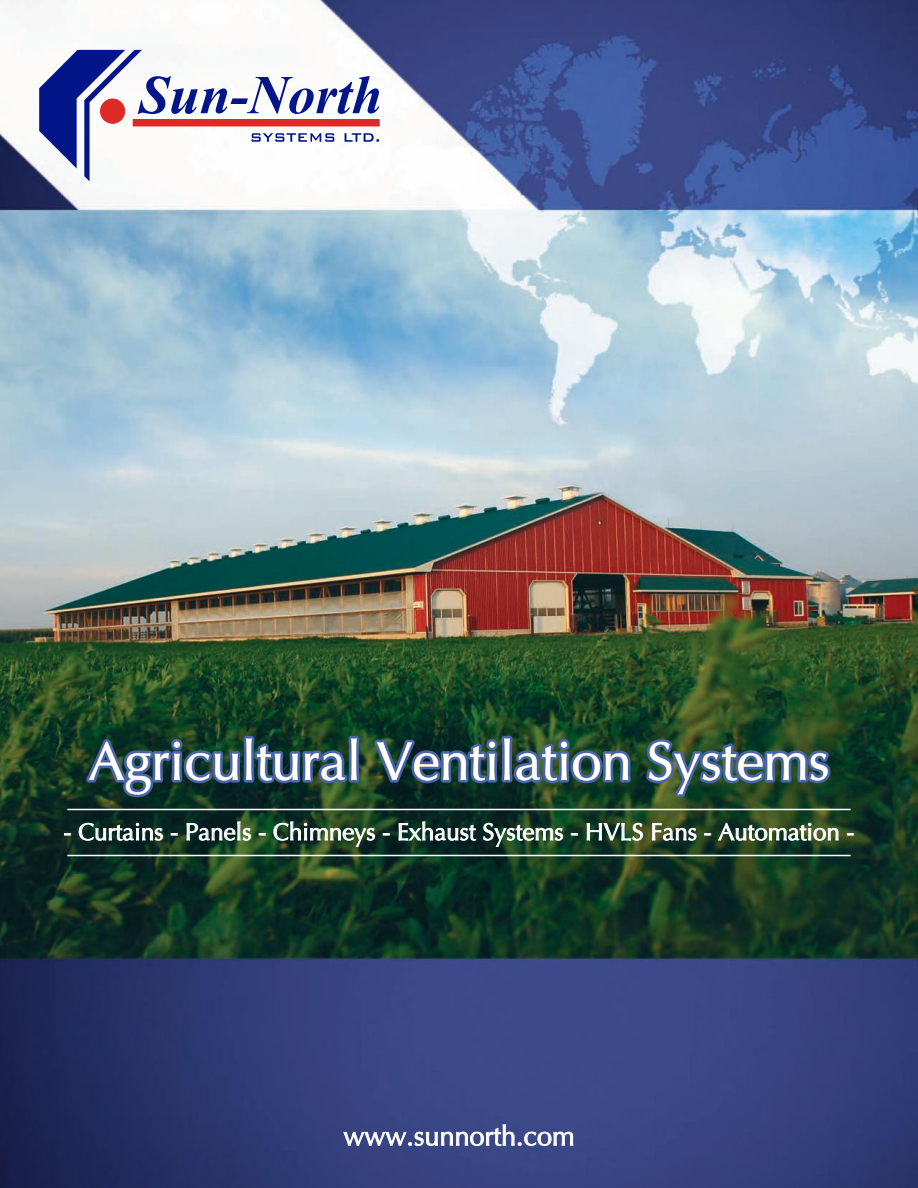
<style>
.page{position:relative;width:918px;height:1188px;background:#fff}
.page>*{position:absolute;margin:0;border:0;box-sizing:border-box;transform-origin:0 0}
.t1{font:54px "Optima";color:#fff}
.t2{font:27px "Optima";color:#fff}
.t3{font:24px "Optima";color:#fff}
</style>
<div class="page">
<img style="left:0;top:0;width:918px;height:1188px">
<svg style="left:39px;top:50px;width:340px;height:131px"></svg>
<svg style="left:78px;top:731px;width:557px;height:71px;background:#2f4f53"></svg>
<svg style="left:642px;top:736px;width:193px;height:67px;background:#3b5a56"></svg>
<svg style="left:64px;top:833px;width:7px;height:2px"></svg>
<svg style="left:79px;top:823px;width:84px;height:18px;background:#4f6761"></svg>
<svg style="left:171px;top:833px;width:6px;height:2px"></svg>
<svg style="left:187px;top:821px;width:64px;height:20px"></svg>
<svg style="left:259px;top:833px;width:6px;height:2px"></svg>
<svg style="left:273px;top:821px;width:102px;height:26px;background:#49644e"></svg>
<svg style="left:383px;top:833px;width:7px;height:2px"></svg>
<svg style="left:399px;top:821px;width:77px;height:20px;background:#4e6661"></svg>
<svg style="left:483px;top:823px;width:80px;height:24px;background:#4f6b57"></svg>
<svg style="left:571px;top:833px;width:7px;height:2px"></svg>
<svg style="left:587px;top:823px;width:56px;height:18px"></svg>
<svg style="left:652px;top:823px;width:45px;height:18px"></svg>
<svg style="left:704px;top:833px;width:7px;height:2px"></svg>
<svg style="left:718px;top:823px;width:121px;height:18px;background:#677b62"></svg>
<svg style="left:847px;top:833px;width:7px;height:2px"></svg>
<hr style="left:67px;top:809px;width:784px;height:1px;background:#fff">
<svg style="left:343px;top:1124px;width:230px;height:22px;background:#646e9f"></svg>
<hr style="left:67px;top:855px;width:784px;height:1px;background:#fff">
<h1 class="t1" style="left:88px;top:730px;width:743px">Agricultural Ventilation Systems</h1>
<p class="t3" style="left:64px;top:818px;width:792px">- Curtains - Panels - Chimneys - Exhaust Systems - HVLS Fans - Automation -</p>
<p class="t2" style="left:343px;top:1120px;width:233px">www.sunnorth.com</p>
</div>
